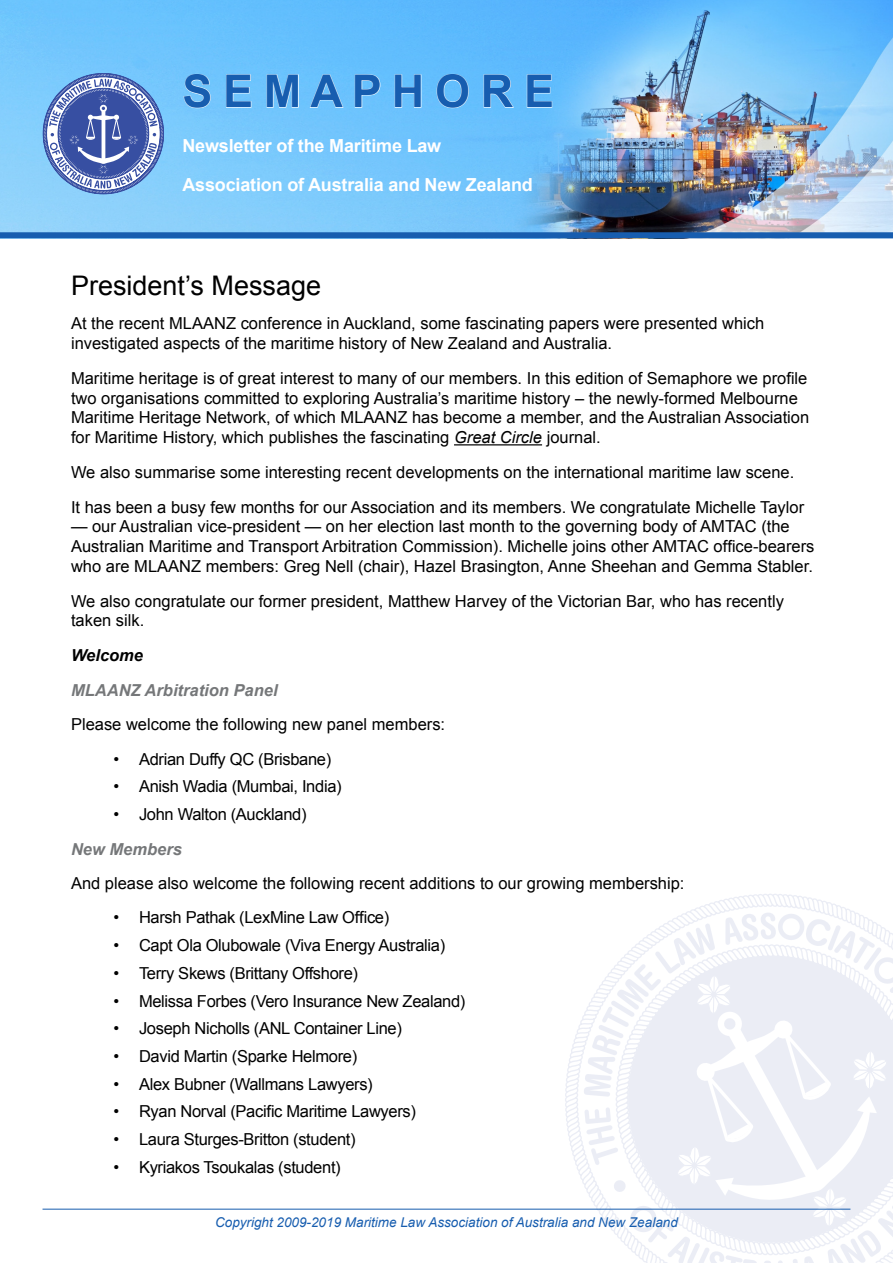
<style>
.page{position:relative;width:893px;height:1263px;background:#fff}
.page>*{position:absolute;margin:0;border:0;box-sizing:border-box;transform-origin:0 0}
.t1{font:700 45px "Arial";color:#175daf}
.Headline{font:27px "Arial";color:#000}
.t2{font:700 18px/39px "Arial";letter-spacing:-.01em;color:#fff}
.Body{font:16.5px/19.8px "Arial";color:#000}
.Body_with_list_inden{font:16.5px "Arial";letter-spacing:-.02em;color:#000}
.Subhead2{font:italic 700 16.5px "Arial";color:#757779}
.Subhead{font:italic 700 16.5px "Arial";color:#000}
.t3{font:italic 13.5px "Arial";color:#175daf}
.s1{font-style:italic}
</style>
<div class="page">
<svg style="left:564px;top:1015px;width:20px;height:194px"></svg>
<svg style="left:697px;top:894px;width:148px;height:14px"></svg>
<svg style="left:584px;top:912px;width:309px;height:351px"></svg>
<hr style="left:43px;top:1209px;width:807px;height:1px;background:#175daf">
<img style="left:0;top:0;width:893px;height:232px">
<svg style="left:43px;top:73px;width:121px;height:121px;background:#7390c9"></svg>
<div style="left:0;top:232px;width:893px;height:6px;background:#175daf"></div>
<svg style="left:183px;top:74px;width:28px;height:34px"></svg>
<svg style="left:226px;top:74px;width:26px;height:34px"></svg>
<svg style="left:266px;top:74px;width:33px;height:34px"></svg>
<svg style="left:309px;top:74px;width:35px;height:34px"></svg>
<svg style="left:354px;top:74px;width:27px;height:34px"></svg>
<svg style="left:394px;top:74px;width:28px;height:34px"></svg>
<svg style="left:436px;top:74px;width:33px;height:34px"></svg>
<svg style="left:483px;top:74px;width:31px;height:34px"></svg>
<svg style="left:526px;top:74px;width:26px;height:34px"></svg>
<hr style="left:454px;top:444px;width:88px;height:1px;background:#000">
<p class="t1" style="left:182px;top:61px;width:373px">S E M A P H O R E</p>
<p class="t2" style="left:182px;top:126px;width:352px">Newsletter of the Maritime Law<br>Association of Australia and New Zealand</p>
<p class="Headline" style="left:71px;top:267px;width:252px">President’s Message</p>
<p class="Body" style="left:71px;top:314px;width:695px">At the recent MLAANZ conference in Auckland, some fascinating papers were presented which investigated aspects of the maritime history of New Zealand and Australia.</p>
<p class="Body" style="left:71px;top:368px;width:740px">Maritime heritage is of great interest to many of our members. In this edition of Semaphore we profile two organisations committed to exploring Australia’s maritime history – the newly-formed Melbourne Maritime Heritage Network, of which MLAANZ has become a member, and the Australian Association for Maritime History, which publishes the fascinating <span class="s1">Great Circle</span> journal.</p>
<p class="Body" style="left:71px;top:462px;width:725px">We also summarise some interesting recent developments on the international maritime law scene.</p>
<p class="Body" style="left:71px;top:497px;width:735px">It has been a busy few months for our Association and its members. We congratulate Michelle Taylor</p>
<p class="Body" style="left:71px;top:517px;width:745px">— our Australian vice-president — on her election last month to the governing body of AMTAC (the<br>Australian Maritime and Transport Arbitration Commission). Michelle joins other AMTAC office-bearers who are MLAANZ members: Greg Nell (chair), Hazel Brasington, Anne Sheehan and Gemma Stabler.</p>
<p class="Body" style="left:71px;top:591px;width:714px">We also congratulate our former president, Matthew Harvey of the Victorian Bar, who has recently taken silk.</p>
<p class="Subhead" style="left:71px;top:644px;width:74px">Welcome</p>
<p class="Subhead2" style="left:71px;top:679px;width:208px">MLAANZ Arbitration Panel</p>
<p class="Body" style="left:71px;top:715px;width:376px">Please welcome the following new panel members:</p>
<p class="Body_with_list_inden" style="left:114px;top:748px;width:219px">• Adrian Duffy QC (Brisbane)</p>
<p class="Body_with_list_inden" style="left:114px;top:776px;width:230px">• Anish Wadia (Mumbai, India)</p>
<p class="Body_with_list_inden" style="left:114px;top:803px;width:195px">• John Walton (Auckland)</p>
<p class="Subhead2" style="left:71px;top:838px;width:112px">New Members</p>
<p class="Body" style="left:71px;top:874px;width:615px">And please also welcome the following recent additions to our growing membership:</p>
<p class="Body_with_list_inden" style="left:114px;top:907px;width:277px">• Harsh Pathak (LexMine Law Office)</p>
<p class="Body_with_list_inden" style="left:114px;top:934px;width:333px">• Capt Ola Olubowale (Viva Energy Australia)</p>
<p class="Body_with_list_inden" style="left:114px;top:962px;width:246px">• Terry Skews (Brittany Offshore)</p>
<p class="Body_with_list_inden" style="left:114px;top:990px;width:353px">• Melissa Forbes (Vero Insurance New Zealand)</p>
<p class="Body_with_list_inden" style="left:114px;top:1018px;width:290px">• Joseph Nicholls (ANL Container Line)</p>
<p class="Body_with_list_inden" style="left:114px;top:1045px;width:245px">• David Martin (Sparke Helmore)</p>
<p class="Body_with_list_inden" style="left:114px;top:1073px;width:261px">• Alex Bubner (Wallmans Lawyers)</p>
<p class="Body_with_list_inden" style="left:114px;top:1101px;width:304px">• Ryan Norval (Pacific Maritime Lawyers)</p>
<p class="Body_with_list_inden" style="left:114px;top:1128px;width:244px">• Laura Sturges-Britton (student)</p>
<p class="Body_with_list_inden" style="left:114px;top:1156px;width:229px">• Kyriakos Tsoukalas (student)</p>
<p class="t3" style="left:215px;top:1213px;width:464px">Copyright 2009-2019 Maritime Law Association of Australia and New Zealand</p>
</div>
